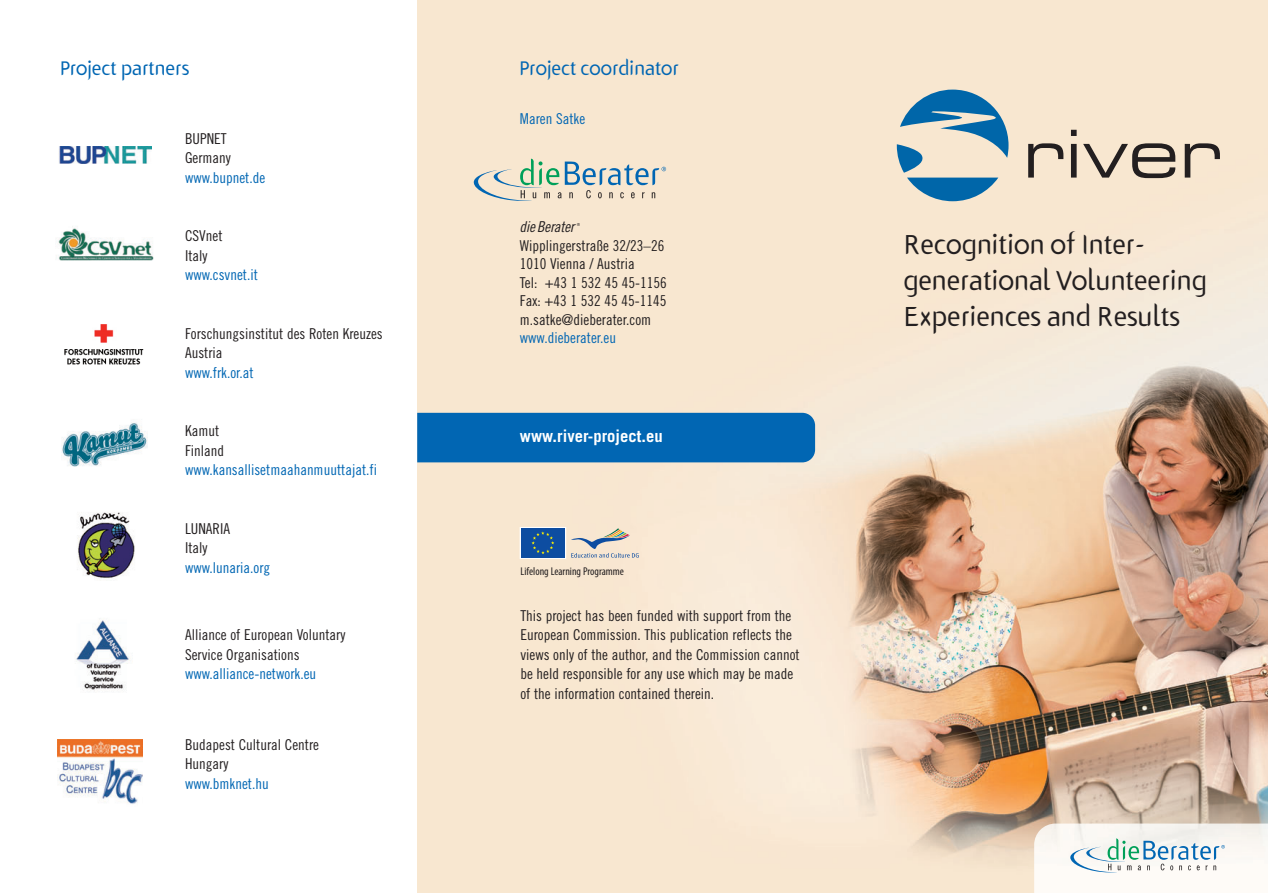
<style>
.page{position:relative;width:1268px;height:893px;background:#fff}
.page>*{position:absolute;margin:0;border:0;box-sizing:border-box;transform-origin:0 0}
.t1{font:27.15px/36px "beraterzei";color:#231f20}
.t2{font:19.5px "beraterzei";color:#0166b3}
.t3{font:700 16.65px "Trade Gothic";color:#fff}
.t4{font:15px/19.5px "Trade Gothic Cond Eighteen";color:#231f20}
.t5{font:15px "Trade Gothic Cond Eighteen";color:#0166b3}
.t6{font:15px "beratercopyreg";color:#231f20}
.t7{font:condensed 11.25px "Myriad Pro";color:#231f20}
</style>
<div class="page">
<img style="left:417px;top:0;width:850px;height:893px">
<div style="left:417px;top:413px;width:398px;height:49px;background:#0166b3"></div>
<svg style="left:1033px;top:823px;width:234px;height:70px"></svg>
<svg style="left:896px;top:90px;width:112px;height:111px;background:#96b4c0"></svg>
<svg style="left:1028px;top:143px;width:35px;height:35px"></svg>
<svg style="left:1070px;top:130px;width:6px;height:48px"></svg>
<svg style="left:1082px;top:143px;width:93px;height:35px;background:#afa293"></svg>
<svg style="left:1184px;top:143px;width:35px;height:35px"></svg>
<div style="left:520px;top:527px;width:45px;height:31px;border:1px solid #fff"></div>
<div style="left:521px;top:528px;width:43px;height:29px;background:#0d4da1"></div>
<svg style="left:531px;top:531px;width:23px;height:23px"></svg>
<svg style="left:570px;top:528px;width:68px;height:30px;background:#d4cec5"></svg>
<svg style="left:473px;top:159px;width:193px;height:42px;background:#d0d2c5"></svg>
<img style="left:77px;top:512px;width:58px;height:66px">
<img style="left:76px;top:620px;width:54px;height:71px">
<img style="left:57px;top:740px;width:85px;height:64px">
<img style="left:56px;top:226px;width:98px;height:35px">
<img style="left:59px;top:146px;width:92px;height:18px">
<img style="left:61px;top:422px;width:87px;height:45px">
<img style="left:64px;top:324px;width:80px;height:41px">
<h2 class="t2" style="left:60px;top:59px;width:131px">Project partners</h2>
<p class="t4" style="left:185px;top:130px;width:47px">BUPNET<br>Germany</p>
<p class="t5" style="left:185px;top:172px;width:82px">www.bupnet.de</p>
<p class="t4" style="left:185px;top:227px;width:39px">CSVnet<br>Italy</p>
<p class="t5" style="left:185px;top:269px;width:74px">www.csvnet.it</p>
<p class="t4" style="left:185px;top:325px;width:199px">Forschungsinstitut des Roten Kreuzes<br>Austria</p>
<p class="t5" style="left:185px;top:367px;width:70px">www.frk.or.at</p>
<p class="t4" style="left:185px;top:422px;width:41px">Kamut<br>Finland</p>
<p class="t5" style="left:185px;top:464px;width:193px">www.kansallisetmaahanmuuttajat.fi</p>
<p class="t4" style="left:185px;top:520px;width:46px">LUNARIA<br>Italy</p>
<p class="t5" style="left:185px;top:562px;width:87px">www.lunaria.org</p>
<p class="t4" style="left:185px;top:626px;width:162px">Alliance of European Voluntary<br>Service Organisations</p>
<p class="t5" style="left:185px;top:668px;width:133px">www.alliance-network.eu</p>
<p class="t4" style="left:185px;top:736px;width:135px">Budapest Cultural Centre<br>Hungary</p>
<p class="t5" style="left:185px;top:778px;width:85px">www.bmknet.hu</p>
<h2 class="t2" style="left:519px;top:59px;width:161px">Project coordinator</h2>
<p class="t5" style="left:520px;top:114px;width:67px">Maren Satke</p>
<p class="t6" style="left:520px;top:218px;width:62px">¡</p>
<p class="t4" style="left:520px;top:238px;width:148px;line-height:18.5px">Wipplingerstraße 32/23–26<br>1010 Vienna / Austria<br>Tel: +43 1 532 45 45-1156<br>Fax: +43 1 532 45 45-1145 m.satke@dieberater.com</p>
<p class="t5" style="left:520px;top:332px;width:98px">www.dieberater.eu</p>
<p class="t3" style="left:520px;top:430px;width:144px">www.river-project.eu</p>
<p class="t7" style="left:520px;top:567px;width:105px">Lifelong Learning Programme</p>
<p class="t4" style="left:520px;top:607px;width:281px">This project has been funded with support from the European Commission. This publication reflects the views only of the author, and the Commission cannot be held responsible for any use which may be made of the information contained therein.</p>
<h1 class="t1" style="left:903px;top:228px;width:305px">Recognition of Inter - generational Volunteering<br>Experiences and Results</h1>
</div>
